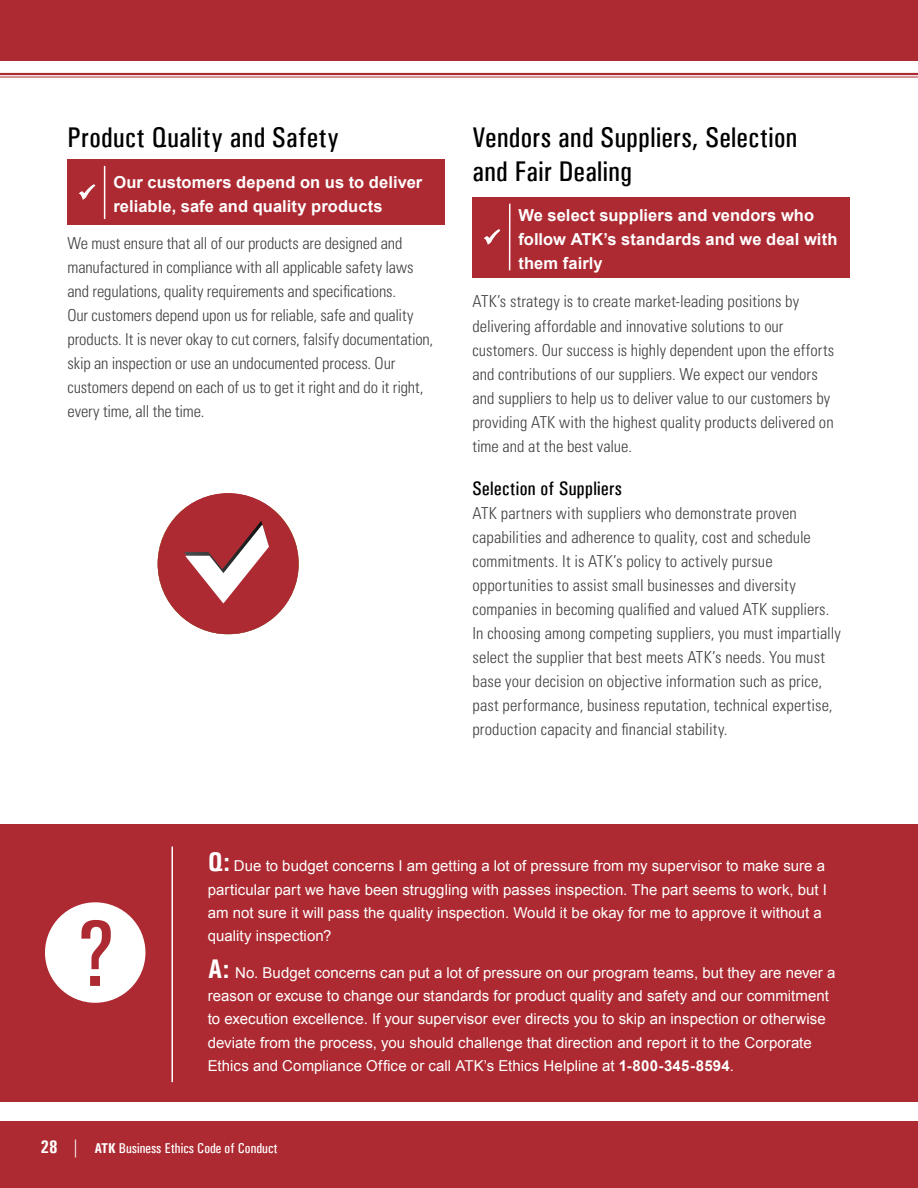
<style>
.page{position:relative;width:918px;height:1188px;background:#fff}
.page>*{position:absolute;margin:0;border:0;box-sizing:border-box;transform-origin:0 0}
.t1{font:94.5px "Univers Condensed";color:#ad2a32}
.t2{font:28.5px/34.2px "Univers Condensed";letter-spacing:.015em;color:#000}
.t3{font:19.5px "Univers Condensed";letter-spacing:.015em;color:#000}
.t4{font:300 condensed 16.5px/24px "Univers LT Std";color:#414042}
.t5{font:700 16.5px/24px "Arial";letter-spacing:.005em;color:#fff}
.t6{font:15px/23.2px "Arial";letter-spacing:.005em;color:#fff}
.t7{font:14.25px "Univers Condensed";color:#fff}
.s1{font-family:"Univers Condensed";font-weight:700;font-size:27px}
.s2{font-weight:700}
.s3{font-weight:700;font-size:18px}
</style>
<div class="page">
<div style="left:0;top:1121px;width:918px;height:67px;background:#ad2a32"></div>
<hr style="left:0;top:73px;width:918px;height:2px;background:#ad2a32">
<hr style="left:0;top:77px;width:918px;height:1px;background:#ad2a32">
<div style="left:0;top:0;width:918px;height:60px;background:#ad2a32"></div>
<div style="left:68px;top:160px;width:378px;height:65px;background:#ad2a32"></div>
<hr style="left:104px;top:166px;width:1px;height:53px;background:#fff">
<div style="left:472px;top:197px;width:378px;height:81px;background:#ad2a32"></div>
<hr style="left:509px;top:204px;width:2px;height:66px;background:#fff">
<div style="left:0;top:824px;width:918px;height:277px;background:#ad2a32"></div>
<hr style="left:171px;top:847px;width:2px;height:235px;background:#fff">
<div style="left:45px;top:902px;width:100px;height:101px;background:#fff;border-radius:50%"></div>
<div style="left:158px;top:493px;width:141px;height:141px;background:#ad2a32;border-radius:70px"></div>
<svg style="left:184px;top:521px;width:85px;height:82px"></svg>
<svg style="left:79px;top:184px;width:17px;height:16px"></svg>
<svg style="left:484px;top:229px;width:17px;height:16px"></svg>
<h2 class="t2" style="left:68px;top:120px;width:273px">Product Quality and Safety</h2>
<p class="t5" style="left:113px;top:170px;width:310px">Our customers depend on us to deliver reliable, safe and quality products</p>
<p class="t4" style="left:68px;top:231px;width:367px">We must ensure that all of our products are designed and manufactured in compliance with all applicable safety laws and regulations, quality requirements and specifications.<br>Our customers depend upon us for reliable, safe and quality products. It is never okay to cut corners, falsify documentation, skip an inspection or use an undocumented process. Our customers depend on each of us to get it right and do it right, every time, all the time.</p>
<h2 class="t2" style="left:472px;top:120px;width:327px">Vendors and Suppliers, Selection and Fair Dealing</h2>
<p class="t5" style="left:518px;top:203px;width:321px">We select suppliers and vendors who follow ATK’s standards and we deal with them fairly</p>
<p class="t4" style="left:472px;top:290px;width:363px">ATK’s strategy is to create market-leading positions by delivering affordable and innovative solutions to our customers. Our success is highly dependent upon the efforts and contributions of our suppliers. We expect our vendors and suppliers to help us to deliver value to our customers by providing ATK with the highest quality products delivered on time and at the best value.</p>
<p class="t3" style="left:472px;top:477px;width:151px">Selection of Suppliers</p>
<p class="t4" style="left:472px;top:501px;width:370px">ATK partners with suppliers who demonstrate proven capabilities and adherence to quality, cost and schedule commitments. It is ATK’s policy to actively pursue opportunities to assist small businesses and diversity companies in becoming qualified and valued ATK suppliers.<br>In choosing among competing suppliers, you must impartially select the supplier that best meets ATK’s needs. You must base your decision on objective information such as price, past performance, business reputation, technical expertise, production capacity and financial stability.</p>
<h1 class="t1" style="left:75px;top:898px;width:42px">?</h1>
<p class="t6" style="left:208px;top:855px;width:621px"><span class="s1">Q:</span> Due to budget concerns I am getting a lot of pressure from my supervisor to make sure a particular part we have been struggling with passes inspection. The part seems to work, but I am not sure it will pass the quality inspection. Would it be okay for me to approve it without a quality inspection?</p>
<p class="t6" style="left:208px;top:961px;width:629px"><span class="s1">A:</span> No. Budget concerns can put a lot of pressure on our program teams, but they are never a reason or excuse to change our standards for product quality and safety and our commitment to execution excellence. If your supervisor ever directs you to skip an inspection or otherwise deviate from the process, you should challenge that direction and report it to the Corporate Ethics and Compliance Office or call ATK’s Ethics Helpline at <span class="s2">1-800-345-8594</span>.</p>
<p class="t7" style="left:40px;top:1140px;width:239px"><span class="s3">28 |</span> <span class="s2">ATK</span> Business Ethics Code of Conduct</p>
</div>
